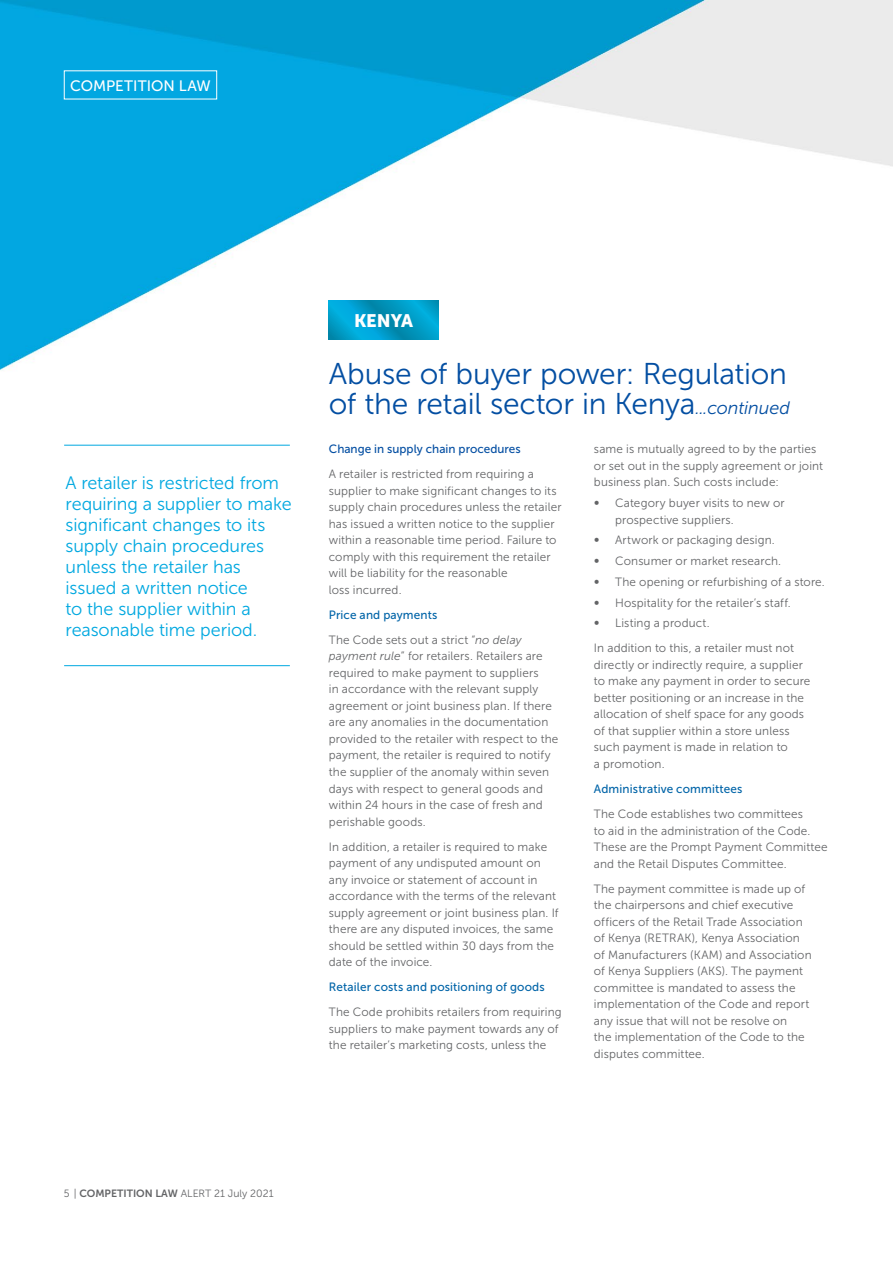
<style>
.page{position:relative;width:893px;height:1263px;background:#fff}
.page>*{position:absolute;margin:0;border:0;box-sizing:border-box;transform-origin:0 0}
.t1{font:30px/30px "Museo Sans 300";letter-spacing:-.01em;color:#034ea2}
.t2{font:18px/21px "Museo Sans 300";letter-spacing:-.005em;color:#00a8e0}
.t3{font:18px "Museo Sans 900";letter-spacing:-.01em;color:#fff}
.t4{font:15.15px "Museo Sans 500";letter-spacing:.005em;color:#fff}
.t5{font:12px/16.5px "Museo Sans 300";letter-spacing:.01em;color:#636466}
.t6{font:12px "Museo Sans 500";letter-spacing:.015em;color:#0064a8}
.t7{font:12px "Museo Sans 500";color:#034ea2}
.t8{font:10.5px "Museo Sans 300";color:#636466}
.s1{font-style:italic;font-size:18px}
.s2{font-style:italic}
.s3{font-family:"Museo Sans 700"}
</style>
<div class="page">
<img style="left:0;top:0;width:893px;height:667px">
<hr style="left:64px;top:445px;width:226px;height:1px;background:#00a8e0">
<hr style="left:64px;top:665px;width:226px;height:1px;background:#00a8e0">
<svg style="left:329px;top:300px;width:109px;height:39px;background:#009cc8"></svg>
<p class="t4" style="left:70px;top:77px;width:142px">COMPETITION LAW</p>
<h2 class="t2" style="left:66px;top:473px;width:227px">A retailer is restricted from requiring a supplier to make significant changes to its supply chain procedures unless the retailer has issued a written notice<br>to the supplier within a reasonable time period.</h2>
<h2 class="t3" style="left:354px;top:310px;width:60px">KENYA</h2>
<h1 class="t1" style="left:329px;top:359px;width:463px">Abuse of buyer power: Regulation of the retail sector in Kenya<span class="s1">...continued</span></h1>
<p class="t7" style="left:329px;top:443px;width:193px">Change in supply chain procedures</p>
<p class="t5" style="left:329px;top:466px;width:234px">A retailer is restricted from requiring a supplier to make significant changes to its supply chain procedures unless the retailer has issued a written notice to the supplier within a reasonable time period. Failure to comply with this requirement the retailer will be liability for the reasonable<br>loss incurred.</p>
<p class="t6" style="left:329px;top:608px;width:110px">Price and payments</p>
<p class="t5" style="left:329px;top:632px;width:231px">The Code sets out a strict “<span class="s2">no delay payment rule</span>” for retailers. Retailers are required to make payment to suppliers<br>in accordance with the relevant supply agreement or joint business plan. If there are any anomalies in the documentation provided to the retailer with respect to the payment, the retailer is required to notify the supplier of the anomaly within seven days with respect to general goods and within 24 hours in the case of fresh and perishable goods.</p>
<p class="t5" style="left:329px;top:838px;width:231px">In addition, a retailer is required to make payment of any undisputed amount on any invoice or statement of account in accordance with the terms of the relevant supply agreement or joint business plan. If there are any disputed invoices, the same should be settled within 30 days from the date of the invoice.</p>
<p class="t6" style="left:329px;top:980px;width:217px">Retailer costs and positioning of goods</p>
<p class="t5" style="left:329px;top:1004px;width:234px">The Code prohibits retailers from requiring suppliers to make payment towards any of the retailer’s marketing costs, unless the</p>
<p class="t5" style="left:594px;top:441px;width:231px">same is mutually agreed to by the parties or set out in the supply agreement or joint business plan. Such costs include:</p>
<p class="t5" style="left:594px;top:495px;width:7px">∞</p>
<p class="t5" style="left:615px;top:495px;width:171px">Category buyer visits to new or prospective suppliers.</p>
<p class="t5" style="left:594px;top:532px;width:7px">∞</p>
<p class="t5" style="left:615px;top:532px;width:161px">Artwork or packaging design.</p>
<p class="t5" style="left:594px;top:553px;width:7px">∞</p>
<p class="t5" style="left:615px;top:553px;width:168px">Consumer or market research.</p>
<p class="t5" style="left:594px;top:574px;width:7px">∞</p>
<p class="t5" style="left:615px;top:574px;width:211px">The opening or refurbishing of a store.</p>
<p class="t5" style="left:594px;top:594px;width:7px">∞</p>
<p class="t5" style="left:615px;top:594px;width:177px">Hospitality for the retailer’s staff.</p>
<p class="t5" style="left:594px;top:615px;width:7px">∞</p>
<p class="t5" style="left:594px;top:611px;width:202px;line-height:25px;text-indent:21px">Listing a product.<br>In addition to this, a retailer must not</p>
<p class="t5" style="left:594px;top:657px;width:218px">directly or indirectly require, a supplier to make any payment in order to secure better positioning or an increase in the allocation of shelf space for any goods of that supplier within a store unless such payment is made in relation to<br>a promotion.</p>
<p class="t6" style="left:594px;top:782px;width:150px">Administrative committees</p>
<p class="t5" style="left:594px;top:806px;width:235px">The Code establishes two committees<br>to aid in the administration of the Code.<br>These are the Prompt Payment Committee and the Retail Disputes Committee.</p>
<p class="t5" style="left:594px;top:880px;width:219px">The payment committee is made up of the chairpersons and chief executive officers of the Retail Trade Association of Kenya (RETRAK), Kenya Association of Manufacturers (KAM) and Association of Kenya Suppliers (AKS). The payment committee is mandated to assess the implementation of the Code and report any issue that will not be resolve on<br>the implementation of the Code to the disputes committee.</p>
<p class="t8" style="left:64px;top:1188px;width:211px">5 | <span class="s3">COMPETITION LAW</span> ALERT 21 July 2021</p>
</div>
